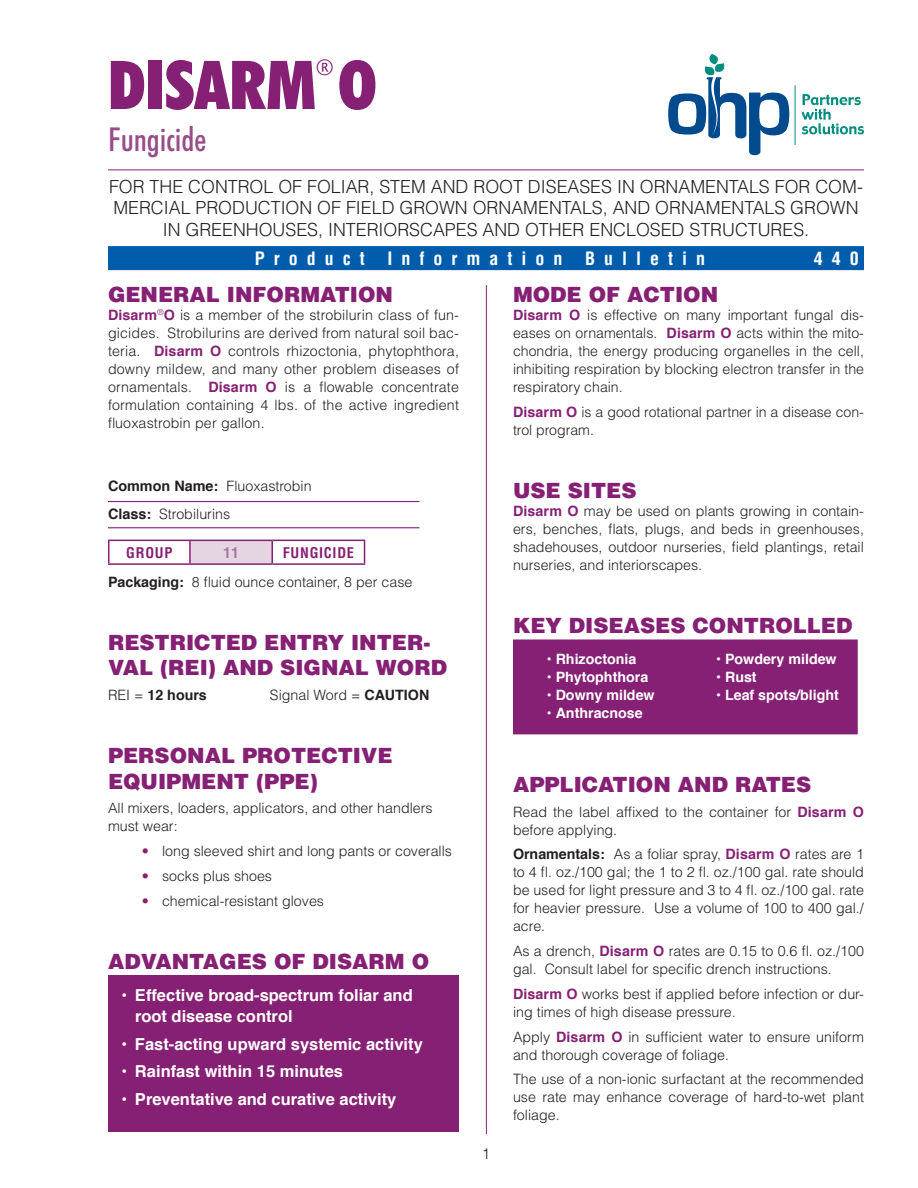
<style>
.page{position:relative;width:918px;height:1188px;background:#fff}
.page>*{position:absolute;margin:0;border:0;box-sizing:border-box;transform-origin:0 0}
.t1{font:700 expanded 67.5px "Futuri Condensed SW";color:#862074}
.t2{font:33px "Futuri Condensed SW";color:#984d88}
.t3{font:900 21px/25.2px "Helvetica";color:#862074}
.t4{font:21px "Lucida Grande";color:#862074}
.t5{font:300 18px/21.6px "Helvetica";color:#231f20;text-align:center}
.t6{font:700 condensed 18px "Helvetica";letter-spacing:.5em;color:#fff}
.t7{font:700 16.5px/20.9px "Helvetica";color:#fff}
.t8{font:300 15px "Helvetica";color:#231f20}
.t9{font:700 condensed 14.4px "Helvetica";letter-spacing:.05em;color:#862074}
.t10{font:700 condensed 14.4px "Helvetica";color:#aa73a0}
.t11{font:300 14.25px/18px "Helvetica";color:#231f20}
.t12{font:700 14.25px "Helvetica";color:#fff}
.t13{font:700 14.25px "Helvetica";color:#231f20}
.s1{font-weight:700;color:#862074}
.s2{font-weight:700;font-size:14.4px}
.s3{font-weight:700}
.s4{font-weight:300}
.s5{color:#862074}
</style>
<div class="page">
<hr style="left:108px;top:170px;width:756px;height:1px;background:#862074">
<hr style="left:486px;top:285px;width:1px;height:849px;background:#862074">
<svg style="left:802px;top:94px;width:62px;height:40px"></svg>
<hr style="left:795px;top:85px;width:1px;height:60px;background:#008c7f">
<svg style="left:668px;top:54px;width:121px;height:101px"></svg>
<div style="left:108px;top:246px;width:756px;height:24px;background:#015dab;border:2px solid #015dab"></div>
<hr style="left:108px;top:501px;width:312px;height:1px;background:#862074">
<hr style="left:108px;top:527px;width:312px;height:1px;background:#862074">
<div style="left:190px;top:540px;width:82px;height:24px;background:#e5d5e2"></div>
<hr style="left:108px;top:540px;width:82px;height:1px;background:#862074">
<hr style="left:108px;top:541px;width:2px;height:22px;background:#862074">
<hr style="left:190px;top:540px;width:82px;height:1px;background:#862074">
<hr style="left:189px;top:541px;width:2px;height:22px;background:#862074">
<hr style="left:272px;top:540px;width:93px;height:1px;background:#862074">
<hr style="left:271px;top:541px;width:2px;height:22px;background:#862074">
<svg style="left:364px;top:541px;width:1px;height:22px"></svg>
<hr style="left:108px;top:563px;width:82px;height:2px;background:#862074">
<hr style="left:190px;top:563px;width:82px;height:2px;background:#862074">
<hr style="left:272px;top:563px;width:93px;height:2px;background:#862074">
<div style="left:108px;top:975px;width:351px;height:156px;background:#862074"></div>
<div style="left:513px;top:639px;width:345px;height:95px;background:#862074"></div>
<p class="t4" style="left:316px;top:55px;width:19px">®</p>
<p class="t1" style="left:108px;top:39px;width:270px">DISARM O</p>
<p class="t2" style="left:108px;top:119px;width:100px">Fungicide</p>
<p class="t5" style="left:109px;top:175px;width:755px">FOR THE CONTROL OF FOLIAR, STEM AND ROOT DISEASES IN ORNAMENTALS FOR COM-<br>MERCIAL PRODUCTION OF FIELD GROWN ORNAMENTALS, AND ORNAMENTALS GROWN<br>IN GREENHOUSES, INTERIORSCAPES AND OTHER ENCLOSED STRUCTURES.</p>
<p class="t6" style="left:255px;top:247px;width:111px">Product</p>
<p class="t6" style="left:387px;top:247px;width:177px">Information</p>
<p class="t6" style="left:585px;top:247px;width:122px">Bulletin</p>
<p class="t6" style="left:814px;top:247px;width:46px">440</p>
<p class="t3" style="left:108px;top:281px;width:287px">GENERAL INFORMATION</p>
<p class="t11" style="left:108px;top:306px;width:353px;text-align:justify"><span class="s1">Disarm</span><sup>®</sup><span class="s1">O</span> is a member of the strobilurin class of fun&shy;gicides. Strobilurins are derived from natural soil bac&shy;teria. <span class="s1">Disarm O</span> controls rhizoctonia, phytophthora, downy mildew, and many other problem diseases of ornamentals. <span class="s1">Disarm O</span> is a flowable concentrate formulation containing 4 lbs. of the active ingredient fluoxastrobin per gallon.</p>
<p class="t3" style="left:513px;top:281px;width:207px">MODE OF ACTION</p>
<p class="t11" style="left:513px;top:306px;width:353px;text-align:justify"><span class="s1">Disarm O</span> is effective on many important fungal dis&shy;eases on ornamentals. <span class="s1">Disarm O</span> acts within the mito&shy;chondria, the energy producing organelles in the cell, inhibiting respiration by blocking electron transfer in the respiratory chain.</p>
<p class="t11" style="left:513px;top:402px;width:353px"><span class="s1">Disarm O</span> is a good rotational partner in a disease con&shy;trol program.</p>
<p class="t11" style="left:108px;top:471px;width:205px;line-height:28.5px"><span class="s2">Common Name:</span> Fluoxastrobin<br><span class="s2">Class:</span> Strobilurins</p>
<p class="t9" style="left:126px;top:544px;width:48px">GROUP</p>
<p class="t10" style="left:224px;top:544px;width:17px">11</p>
<p class="t9" style="left:283px;top:544px;width:73px">FUNGICIDE</p>
<p class="t11" style="left:108px;top:572px;width:306px"><span class="s3">Packaging:</span> 8 fluid ounce container, 8 per case</p>
<p class="t3" style="left:108px;top:629px;width:341px">RESTRICTED ENTRY INTER-<br>VAL (REI) AND SIGNAL WORD</p>
<p class="t13" style="left:108px;top:686px;width:100px"><span class="s4">REI =</span> 12 hours</p>
<p class="t11" style="left:270px;top:686px;width:161px">Signal Word = <span class="s3">CAUTION</span></p>
<p class="t3" style="left:108px;top:743px;width:286px">PERSONAL PROTECTIVE<br>EQUIPMENT (PPE)</p>
<p class="t11" style="left:108px;top:799px;width:326px">All mixers, loaders, applicators, and other handlers must wear:</p>
<p class="t11" style="left:142px;top:842px;width:312px"><span class="s5">•</span> long sleeved shirt and long pants or coveralls</p>
<p class="t11" style="left:142px;top:867px;width:132px"><span class="s5">•</span> socks plus shoes</p>
<p class="t11" style="left:142px;top:891px;width:184px"><span class="s5">•</span> chemical-resistant gloves</p>
<p class="t3" style="left:108px;top:948px;width:323px">ADVANTAGES OF DISARM O</p>
<p class="t7" style="left:135px;top:985px;width:279px;text-indent:-14px">• Effective broad-spectrum foliar and root disease control</p>
<p class="t7" style="left:122px;top:1033px;width:303px">• Fast-acting upward systemic activity</p>
<p class="t7" style="left:122px;top:1061px;width:223px">• Rainfast within 15 minutes</p>
<p class="t7" style="left:122px;top:1088px;width:276px">• Preventative and curative activity</p>
<p class="t8" style="left:482px;top:1145px;width:10px">1</p>
<p class="t3" style="left:513px;top:477px;width:125px">USE SITES</p>
<p class="t11" style="left:513px;top:502px;width:353px;text-align:justify"><span class="s1">Disarm O</span> may be used on plants growing in contain&shy;ers, benches, flats, plugs, and beds in greenhouses, shadehouses, outdoor nurseries, field plantings, retail nurseries, and interiorscapes.</p>
<p class="t3" style="left:513px;top:613px;width:341px">KEY DISEASES CONTROLLED</p>
<p class="t12" style="left:547px;top:650px;width:91px">• Rhizoctonia</p>
<p class="t12" style="left:547px;top:668px;width:103px">• Phytophthora</p>
<p class="t12" style="left:547px;top:686px;width:109px">• Downy mildew</p>
<p class="t12" style="left:547px;top:704px;width:98px">• Anthracnose</p>
<p class="t12" style="left:716px;top:650px;width:122px">• Powdery mildew</p>
<p class="t12" style="left:716px;top:668px;width:42px">• Rust</p>
<p class="t12" style="left:716px;top:686px;width:124px">• Leaf spots/blight</p>
<p class="t3" style="left:513px;top:771px;width:300px">APPLICATION AND RATES</p>
<p class="t11" style="left:513px;top:802px;width:352px">Read the label affixed to the container for <span class="s1">Disarm O </span>before applying.</p>
<p class="t11" style="left:513px;top:845px;width:352px;text-align:justify"><span class="s3">Ornamentals:</span> As a foliar spray, <span class="s1">Disarm O</span> rates are 1 to 4 fl. oz./100 gal; the 1 to 2 fl. oz./100 gal. rate should be used for light pressure and 3 to 4 fl. oz./100 gal. rate for heavier pressure. Use a volume of 100 to 400 gal./ acre.</p>
<p class="t11" style="left:513px;top:942px;width:353px">As a drench, <span class="s1">Disarm O</span> rates are 0.15 to 0.6 fl. oz./100 gal. Consult label for specific drench instructions.</p>
<p class="t11" style="left:513px;top:985px;width:353px"><span class="s1">Disarm O</span> works best if applied before infection or dur&shy;ing times of high disease pressure.</p>
<p class="t11" style="left:513px;top:1027px;width:352px">Apply <span class="s1">Disarm O</span> in sufficient water to ensure uniform and thorough coverage of foliage.</p>
<p class="t11" style="left:513px;top:1070px;width:353px;text-align:justify">The use of a non-ionic surfactant at the recommended use rate may enhance coverage of hard-to-wet plant foliage.</p>
</div>
